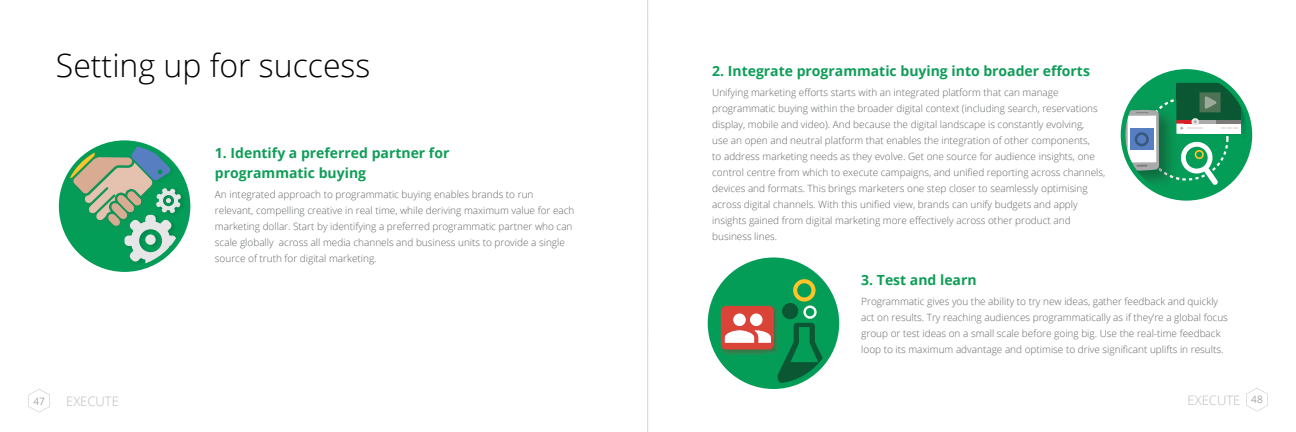
<style>
.page{position:relative;width:1296px;height:432px;background:#fff}
.page>*{position:absolute;margin:0;border:0;box-sizing:border-box;transform-origin:0 0}
.t1{font:300 32px "Open Sans";color:#000}
.t2{font:700 14px/20px "Open Sans";color:#0f9d58}
.t3{font:300 13px "Open Sans";color:#bebbba}
.t4{font:300 10px/16px "Open Sans";color:#636567}
.t5{font:300 10px "Open Sans";color:#77797b}
</style>
<div class="page">
<svg style="left:1246px;top:388px;width:22px;height:24px"></svg>
<svg style="left:28px;top:389px;width:22px;height:24px"></svg>
<svg style="left:648px;top:0;width:1px;height:432px"></svg>
<div style="left:708px;top:257px;width:131px;height:132px;background:#049d58;border-radius:50%"></div>
<img style="left:720px;top:311px;width:1px;height:34px">
<svg style="left:721px;top:279px;width:110px;height:105px"></svg>
<div style="left:1121px;top:69px;width:131px;height:132px;background:#049d58;border-radius:50%"></div>
<img style="left:1176px;top:81px;width:71px;height:54px">
<svg style="left:1177px;top:83px;width:64px;height:37px"></svg>
<div style="left:1177px;top:122px;width:64px;height:12px;background:#fff"></div>
<hr style="left:1177px;top:120px;width:64px;height:3px;background:#7b7b7a">
<svg style="left:1125px;top:92px;width:113px;height:93px"></svg>
<div style="left:59px;top:140px;width:131px;height:132px;background:#049d58;border-radius:50%"></div>
<img style="left:181px;top:195px;width:4px;height:45px">
<svg style="left:63px;top:145px;width:118px;height:122px"></svg>
<h1 class="t1" style="left:56px;top:43px;width:316px">Setting up for success</h1>
<h2 class="t2" style="left:215px;top:143px;width:236px">1. Identify a preferred partner for programmatic buying</h2>
<p class="t4" style="left:215px;top:186px;width:361px">An integrated approach to programmatic buying enables brands to run<br>relevant, compelling creative in real time, while deriving maximum value for each marketing dollar. Start by identifying a preferred programmatic partner who can scale globally across all media channels and business units to provide a single source of truth for digital marketing.</p>
<h2 class="t2" style="left:712px;top:60px;width:379px">2. Integrate programmatic buying into broader efforts</h2>
<p class="t4" style="left:712px;top:84px;width:395px">Unifying marketing efforts starts with an integrated platform that can manage programmatic buying within the broader digital context (including search, reservations display, mobile and video). And because the digital landscape is constantly evolving,<br>use an open and neutral platform that enables the integration of other components,<br>to address marketing needs as they evolve. Get one source for audience insights, one control centre from which to execute campaigns, and unified reporting across channels, devices and formats. This brings marketers one step closer to seamlessly optimising across digital channels. With this unified view, brands can unify budgets and apply insights gained from digital marketing more effectively across other product and business lines.</p>
<h2 class="t2" style="left:861px;top:269px;width:117px">3. Test and learn</h2>
<p class="t4" style="left:861px;top:293px;width:368px">Programmatic gives you the ability to try new ideas, gather feedback and quickly act on results. Try reaching audiences programmatically as if they’re a global focus group or test ideas on a small scale before going big. Use the real-time feedback loop to its maximum advantage and optimise to drive significant uplifts in results.</p>
<h3 class="t3" style="left:66px;top:393px;width:54px">EXECUTE</h3>
<h3 class="t3" style="left:1188px;top:392px;width:54px">EXECUTE</h3>
<p class="t5" style="left:33px;top:394px;width:13px">47</p>
<p class="t5" style="left:1251px;top:393px;width:13px">48</p>
</div>
